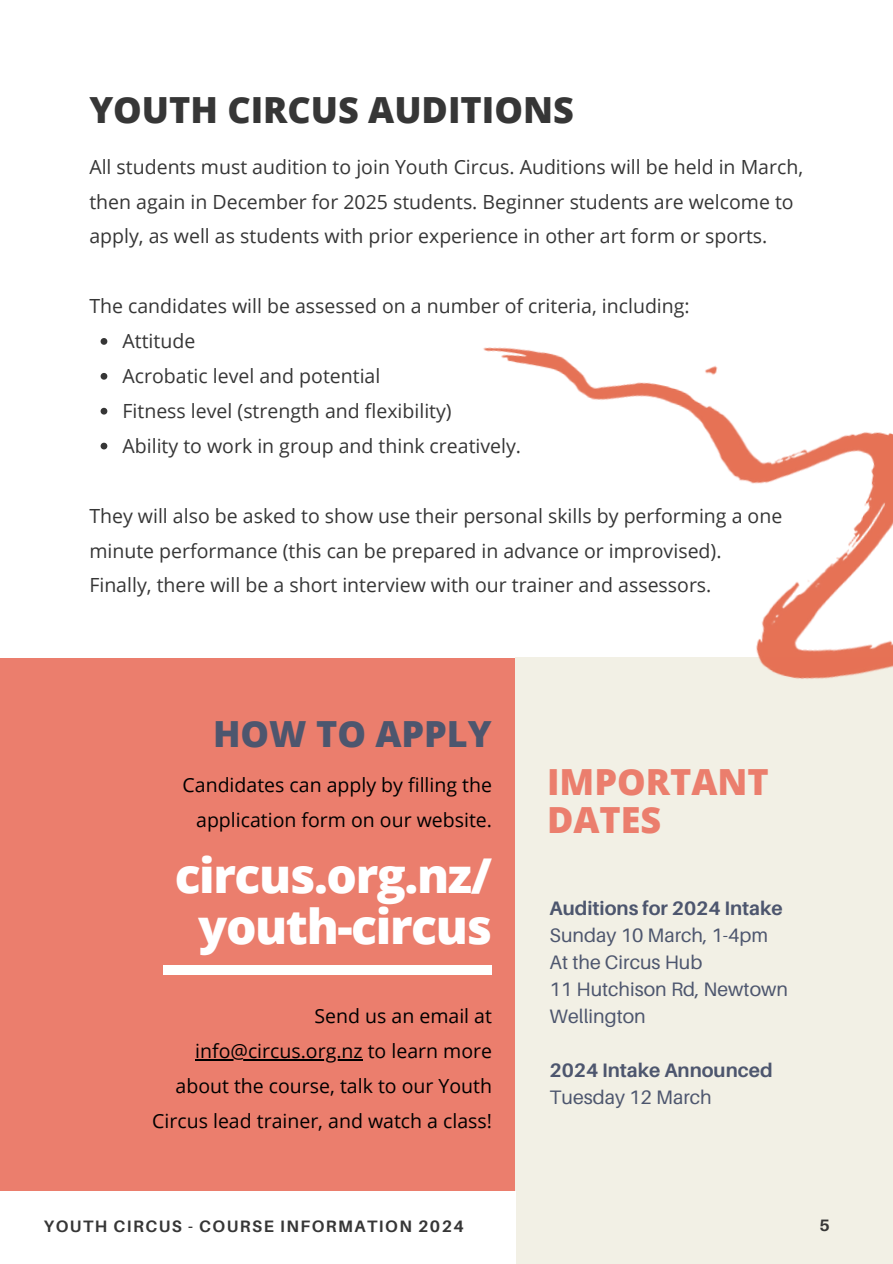
<style>
.page{position:relative;width:893px;height:1264px;background:#fff}
.page>*{position:absolute;margin:0;border:0;box-sizing:border-box;transform-origin:0 0}
.t1{font:800 48px/51.8px "Open Sans";letter-spacing:-.03em;color:#fff;text-align:center}
.t2{font:800 36px "Open Sans";color:#363636}
.t3{font:800 36px/38.2px "Open Sans";color:#eb7e6d}
.t4{font:800 36px "Open Sans";color:#4d566e}
.t5{font:19.5px/34.8px "Open Sans";color:#363636}
.t6{font:19.5px/34.8px "Open Sans";color:#000;text-align:right}
.t7{font:19.5px/27px "Aileron";color:#4d566e}
.t8{font:700 19.5px/27px "Aileron";color:#4d566e}
.t9{font:700 16.5px "Aileron";letter-spacing:.09em;color:#363636}
.s1{font-weight:700}
.s2{font-weight:400}
</style>
<div class="page">
<div style="left:0;top:0;width:892px;height:1263px;background:#eb7e6d"></div>
<div style="left:0;top:0;width:892px;height:657px;background:#fff"></div>
<div style="left:514px;top:657px;width:378px;height:606px;background:#f2f0e5"></div>
<img style="left:308px;top:347px;width:584px;height:844px">
<svg style="left:101px;top:338px;width:6px;height:7px"></svg>
<svg style="left:101px;top:373px;width:6px;height:6px"></svg>
<svg style="left:101px;top:408px;width:6px;height:6px"></svg>
<svg style="left:101px;top:442px;width:6px;height:7px"></svg>
<div style="left:0;top:1191px;width:516px;height:72px;background:#fff"></div>
<hr style="left:195px;top:1059px;width:167px;height:1px;background:#000">
<div style="left:163px;top:965px;width:329px;height:9px;background:#fff"></div>
<p class="t2" style="left:89px;top:85px;width:486px">YOUTH CIRCUS AUDITIONS</p>
<p class="t5" style="left:89px;top:149px;width:715px">All students must audition to join Youth Circus. Auditions will be held in March, then again in December for 2025 students. Beginner students are welcome to apply, as well as students with prior experience in other art form or sports.</p>
<h2 class="t5" style="left:89px;top:288px;width:602px">The candidates will be assessed on a number of criteria, including:</h2>
<h3 class="t5" style="left:122px;top:323px;width:74px">Attitude</h3>
<h3 class="t5" style="left:122px;top:358px;width:259px">Acrobatic level and potential</h3>
<h3 class="t5" style="left:122px;top:393px;width:331px">Fitness level (strength and flexibility)</h3>
<h3 class="t5" style="left:122px;top:428px;width:400px">Ability to work in group and think creatively.</h3>
<p class="t5" style="left:89px;top:497px;width:694px">They will also be asked to show use their personal skills by performing a one minute performance (this can be prepared in advance or improvised).<br>Finally, there will be a short interview with our trainer and assessors.</p>
<h3 class="t4" style="left:213px;top:708px;width:280px">HOW TO APPLY</h3>
<p class="t6" style="left:182px;top:766px;width:311px">Candidates can apply by filling the application form on our website.</p>
<p class="t1" style="left:175px;top:848px;width:319px">circus.org.nz/ youth-circus</p>
<p class="t6" style="left:314px;top:998px;width:179px">Send us an email at</p>
<h3 class="t6" style="left:152px;top:1033px;width:341px">info@circus.org.nz to learn more about the course, talk to our Youth<br>Circus lead trainer, and watch a class!</h3>
<p class="t3" style="left:547px;top:761px;width:223px">IMPORTANT<br>DATES</p>
<p class="t7" style="left:549px;top:894px;width:240px"><span class="s1">Auditions for 2024 Intake<br></span>Sunday 10 March, 1-4pm<br>At the Circus Hub<br>11 Hutchison Rd, Newtown<br>Wellington</p>
<h2 class="t8" style="left:549px;top:1056px;width:224px">2024 Intake Announced<br><span class="s2">Tuesday 12 March</span></h2>
<h1 class="t9" style="left:44px;top:1216px;width:421px">YOUTH CIRCUS - COURSE INFORMATION 2024</h1>
<h3 class="t9" style="left:819px;top:1214px;width:12px">5</h3>
</div>
